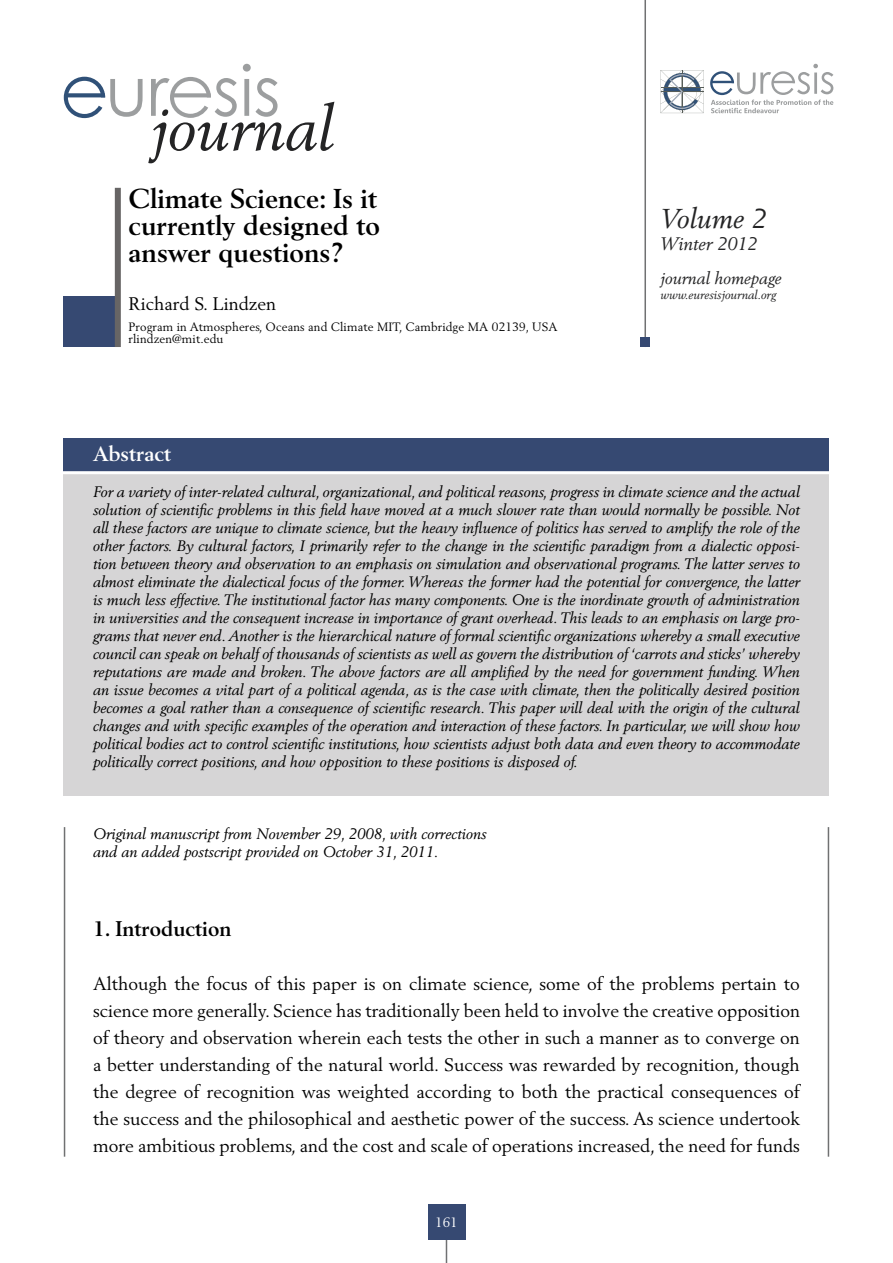
<style>
.page{position:relative;width:893px;height:1263px;background:#fff}
.page>*{position:absolute;margin:0;border:0;box-sizing:border-box;transform-origin:0 0}
.t1{font:italic 60.75px "Berling";color:#242425}
.t2{font:700 27px/27px "Berling";color:#000;text-align:justify}
.t3{font:italic 27px "Berling";color:#242425}
.t4{font:700 21px "Berling";color:#000}
.t5{font:700 21px "Berling";color:#fff}
.t6{font:18px/27px "Berling";color:#000;text-align:justify}
.t7{font:italic 18px "Berling";color:#242425}
.t8{font:italic 16.5px "Berling";color:#242425}
.t9{font:italic 15px/18px "Berling";color:#000;text-align:justify}
.t10{font:13.5px "Berling";color:#fff}
.t11{font:12px/12px "Berling";letter-spacing:.01em;color:#000}
.t12{font:italic 12px "Berling";color:#242425}
</style>
<div class="page">
<div style="left:64px;top:456px;width:765px;height:339px;background:#d6d5d6"></div>
<div style="left:64px;top:438px;width:765px;height:35px;background:#364972"></div>
<hr style="left:0;top:471px;width:893px;height:3px;background:#fff">
<hr style="left:644px;top:0;width:2px;height:347px;background:#707172">
<div style="left:64px;top:296px;width:54px;height:51px;background:#364972"></div>
<div style="left:115px;top:188px;width:6px;height:159px;background:#676565"></div>
<hr style="left:446px;top:1217px;width:1px;height:46px;background:#707172">
<div style="left:428px;top:1204px;width:37px;height:36px;background:#364972"></div>
<svg style="left:660px;top:70px;width:44px;height:43px"></svg>
<svg style="left:710px;top:64px;width:123px;height:49px"></svg>
<svg style="left:243px;top:64px;width:35px;height:53px"></svg>
<svg style="left:151px;top:77px;width:86px;height:41px"></svg>
<svg style="left:64px;top:77px;width:79px;height:41px"></svg>
<hr style="left:64px;top:827px;width:1px;height:330px;background:#707172">
<hr style="left:828px;top:827px;width:1px;height:330px;background:#707172">
<div style="left:640px;top:337px;width:10px;height:10px;background:#364972"></div>
<h1 class="t1" style="left:151px;top:92px;width:184px">journal</h1>
<h2 class="t2" style="left:129px;top:185px;width:253px">Climate Science: Is it currently designed to answer questions?</h2>
<p class="t6" style="left:129px;top:290px;width:149px">Richard S. Lindzen</p>
<p class="t11" style="left:129px;top:321px;width:430px">Program in Atmospheres, Oceans and Climate MIT, Cambridge MA 02139, USA rlindzen@mit.edu</p>
<h2 class="t3" style="left:660px;top:203px;width:108px">Volume 2</h2>
<p class="t7" style="left:660px;top:233px;width:98px">Winter 2012</p>
<p class="t8" style="left:660px;top:269px;width:122px">journal homepage</p>
<p class="t12" style="left:660px;top:287px;width:117px">www.euresisjournal.org</p>
<h3 class="t5" style="left:93px;top:441px;width:80px">Abstract</h3>
<p class="t9" style="left:93px;top:483px;width:708px">For a variety of inter-related cultural, organizational, and political reasons, progress in climate science and the actual solution of scientific problems in this field have moved at a much slower rate than would normally be possible. Not all these factors are unique to climate science, but the heavy influence of politics has served to amplify the role of the other factors. By cultural factors, I primarily refer to the change in the scientific paradigm from a dialectic opposi&shy;tion between theory and observation to an emphasis on simulation and observational programs. The latter serves to almost eliminate the dialectical focus of the former. Whereas the former had the potential for convergence, the latter is much less effective. The institutional factor has many components. One is the inordinate growth of administration in universities and the consequent increase in importance of grant overhead. This leads to an emphasis on large pro&shy;grams that never end. Another is the hierarchical nature of formal scientific organizations whereby a small executive council can speak on behalf of thousands of scientists as well as govern the distribution of ‘carrots and sticks’ whereby reputations are made and broken. The above factors are all amplified by the need for government funding. When an issue becomes a vital part of a political agenda, as is the case with climate, then the politically desired position becomes a goal rather than a consequence of scientific research. This paper will deal with the origin of the cultural changes and with specific examples of the operation and interaction of these factors. In particular, we will show how political bodies act to control scientific institutions, how scientists adjust both data and even theory to accommodate politically correct positions, and how opposition to these positions is disposed of.</p>
<p class="t9" style="left:93px;top:825px;width:395px">Original manuscript from November 29, 2008, with corrections and an added postscript provided on October 31, 2011.</p>
<h3 class="t4" style="left:93px;top:916px;width:140px">1. Introduction</h3>
<p class="t6" style="left:93px;top:970px;width:708px">Although the focus of this paper is on climate science, some of the problems pertain to science more generally. Science has traditionally been held to involve the creative opposition of theory and observation wherein each tests the other in such a manner as to converge on a better understanding of the natural world. Success was rewarded by recognition, though the degree of recognition was weighted according to both the practical consequences of the success and the philosophical and aesthetic power of the success. As science undertook more ambitious problems, and the cost and scale of operations increased, the need for funds</p>
<p class="t10" style="left:435px;top:1214px;width:24px">161</p>
</div>
